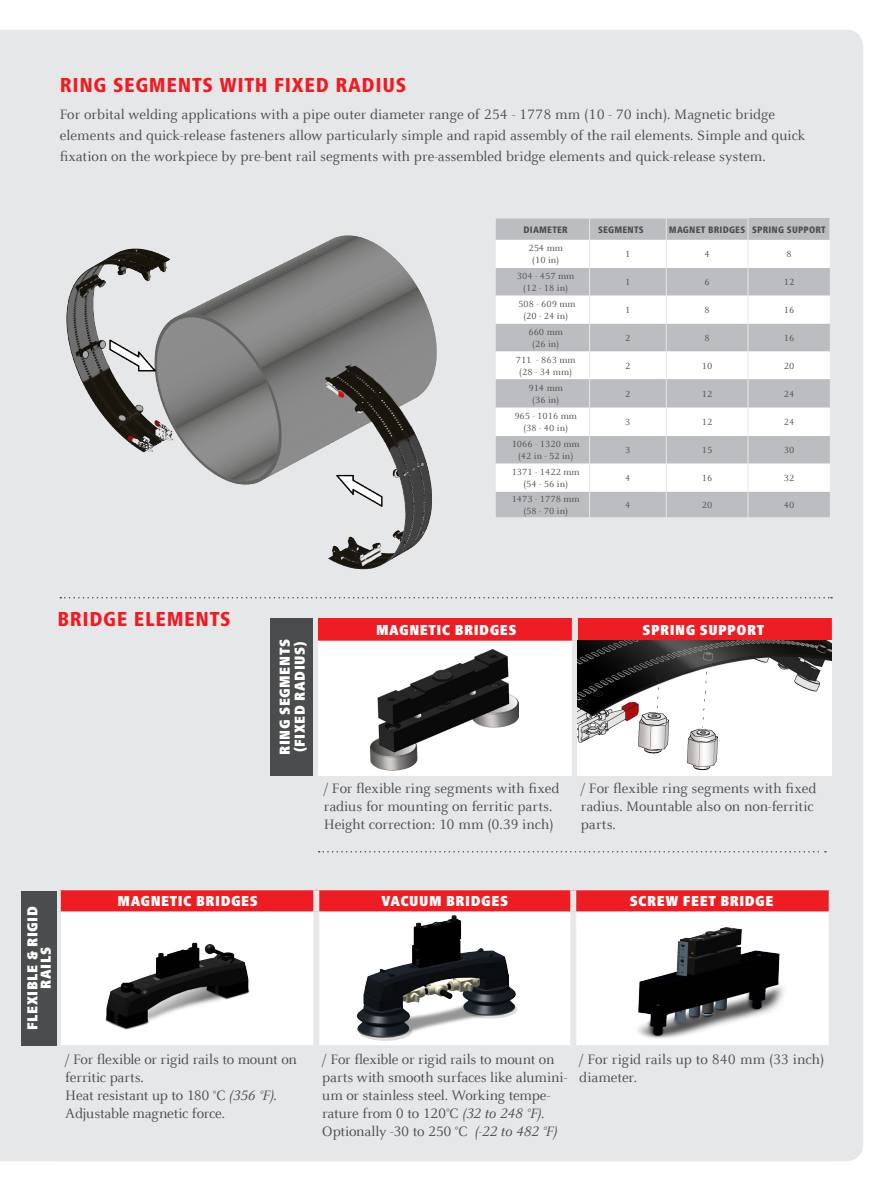
<style>
.page{position:relative;width:893px;height:1191px;background:#fff}
.page>*{position:absolute;margin:0;border:0;box-sizing:border-box;transform-origin:0 0}
.t1{font:800 condensed 21px "Frutiger Next LTW1 G";letter-spacing:.03em;color:#ee1d23}
.t2{font:15px/18px "Celeste Offc Pro";color:#4b4c4d}
.t3{font:900 condensed 15px/15px "Frutiger Next LTW1 G";letter-spacing:.035em;color:#fff}
.t4{font:15px/18px "Celeste Offc Pro";letter-spacing:-.02em;color:#4b4c4d}
.t5{font:9.75px/12px "Celeste Offc Pro";color:#4b4c4d;text-align:center}
.t6{font:800 condensed 9.75px "Frutiger Next LTW1 G";letter-spacing:.02em;color:#4b4c4d}
.s1{font-style:italic}
</style>
<div class="page">
<div style="left:0;top:30px;width:863px;height:1131px;background:#e6e7e9"></div>
<svg style="left:60px;top:597px;width:772px;height:1px"></svg>
<div style="left:61px;top:890px;width:768px;height:21px;background:#ee1d23"></div>
<svg style="left:61px;top:911px;width:768px;height:134px"></svg>
<hr style="left:58px;top:887px;width:258px;height:3px;background:#e6e7e9">
<hr style="left:58px;top:890px;width:3px;height:21px;background:#e6e7e9">
<hr style="left:316px;top:887px;width:257px;height:3px;background:#e6e7e9">
<hr style="left:573px;top:887px;width:259px;height:3px;background:#e6e7e9">
<hr style="left:829px;top:890px;width:3px;height:21px;background:#e6e7e9">
<hr style="left:58px;top:911px;width:3px;height:134px;background:#e6e7e9">
<hr style="left:829px;top:911px;width:3px;height:134px;background:#e6e7e9">
<hr style="left:58px;top:1045px;width:255px;height:3px;background:#e6e7e9">
<hr style="left:58px;top:1048px;width:3px;height:110px;background:#e6e7e9">
<hr style="left:319px;top:1045px;width:251px;height:3px;background:#e6e7e9">
<hr style="left:576px;top:1045px;width:256px;height:3px;background:#e6e7e9">
<hr style="left:829px;top:1048px;width:3px;height:110px;background:#e6e7e9">
<hr style="left:58px;top:1158px;width:258px;height:3px;background:#e6e7e9">
<hr style="left:316px;top:1158px;width:257px;height:3px;background:#e6e7e9">
<hr style="left:573px;top:1158px;width:259px;height:3px;background:#e6e7e9">
<div style="left:313px;top:890px;width:6px;height:21px;background:#e6e7e9"></div>
<div style="left:570px;top:890px;width:6px;height:21px;background:#e6e7e9"></div>
<div style="left:313px;top:911px;width:6px;height:135px;background:#e6e7e9"></div>
<div style="left:570px;top:911px;width:6px;height:135px;background:#e6e7e9"></div>
<div style="left:313px;top:1046px;width:6px;height:112px;background:#e6e7e9"></div>
<div style="left:570px;top:1046px;width:6px;height:112px;background:#e6e7e9"></div>
<img style="left:103px;top:940px;width:149px;height:97px">
<img style="left:631px;top:920px;width:156px;height:121px">
<img style="left:338px;top:915px;width:190px;height:128px">
<div style="left:318px;top:618px;width:514px;height:23px;background:#ee1d23"></div>
<svg style="left:318px;top:641px;width:254px;height:135px"></svg>
<div style="left:572px;top:618px;width:6px;height:23px;background:#e6e7e9"></div>
<div style="left:572px;top:641px;width:6px;height:135px;background:#e6e7e9"></div>
<div style="left:572px;top:776px;width:6px;height:73px;background:#e6e7e9"></div>
<img style="left:371px;top:649px;width:148px;height:124px">
<img style="left:63px;top:219px;width:385px;height:350px">
<img style="left:578px;top:640px;width:254px;height:136px">
<div style="left:271px;top:618px;width:42px;height:158px;background:#4b4c4d"></div>
<div style="left:21px;top:890px;width:35px;height:155px;background:#4b4c4d"></div>
<svg style="left:319px;top:851px;width:507px;height:1px"></svg>
<div style="left:496px;top:219px;width:334px;height:298px;background:#bcbdc0"></div>
<div style="left:748px;top:219px;width:82px;height:21px;background:#bcbdc0"></div>
<svg style="left:496px;top:240px;width:334px;height:252px"></svg>
<svg style="left:666px;top:219px;width:1px;height:298px"></svg>
<svg style="left:748px;top:219px;width:1px;height:298px"></svg>
<svg style="left:829px;top:219px;width:1px;height:21px"></svg>
<svg style="left:589px;top:219px;width:1px;height:298px"></svg>
<h1 class="t1" style="left:60px;top:73px;width:246px">RING SEGMENTS WITH FIXED</h1>
<h1 class="t1" style="left:335px;top:73px;width:72px">RADIUS</h1>
<p class="t2" style="left:60px;top:104px;width:747px;line-height:21px">For orbital welding applications with a pipe outer diameter range of 254 - 1778 mm (10 - 70 inch). Magnetic bridge elements and quick-release fasteners allow particularly simple and rapid assembly of the rail elements. Simple and quick fixation on the workpiece by pre-bent rail segments with pre-assembled bridge elements and quick-release system.</p>
<h1 class="t1" style="left:57px;top:607px;width:175px">BRIDGE ELEMENTS</h1>
<p class="t6" style="left:523px;top:224px;width:30px">DIAMETER</p>
<p class="t6" style="left:598px;top:224px;width:47px">SEGMENTS</p>
<p class="t6" style="left:669px;top:224px;width:147px">MAGNET BRIDGES SPRING SUPPORT</p>
<p class="t5" style="left:528px;top:242px;width:36px">254 mm (10 in)</p>
<p class="t5" style="left:625px;top:248px;width:7px">1</p>
<p class="t5" style="left:704px;top:248px;width:7px">4</p>
<p class="t5" style="left:786px;top:248px;width:7px">8</p>
<p class="t5" style="left:517px;top:270px;width:59px">304 - 457 mm (12 - 18 in)</p>
<p class="t5" style="left:625px;top:276px;width:7px">1</p>
<p class="t5" style="left:704px;top:276px;width:7px">6</p>
<p class="t5" style="left:784px;top:276px;width:12px">12</p>
<p class="t5" style="left:518px;top:298px;width:59px">508 - 609 mm (20 - 24 in)</p>
<p class="t5" style="left:625px;top:304px;width:7px">1</p>
<p class="t5" style="left:704px;top:304px;width:7px">8</p>
<p class="t5" style="left:784px;top:304px;width:12px">16</p>
<p class="t5" style="left:528px;top:326px;width:36px">660 mm (26 in)</p>
<p class="t5" style="left:625px;top:332px;width:7px">2</p>
<p class="t5" style="left:704px;top:332px;width:7px">8</p>
<p class="t5" style="left:784px;top:332px;width:12px">16</p>
<p class="t5" style="left:516px;top:354px;width:61px">711 - 863 mm (28 - 34 mm)</p>
<p class="t5" style="left:625px;top:360px;width:7px">2</p>
<p class="t5" style="left:702px;top:360px;width:12px">10</p>
<p class="t5" style="left:784px;top:360px;width:12px">20</p>
<p class="t5" style="left:528px;top:382px;width:36px">914 mm (36 in)</p>
<p class="t5" style="left:625px;top:388px;width:7px">2</p>
<p class="t5" style="left:702px;top:388px;width:12px">12</p>
<p class="t5" style="left:784px;top:388px;width:12px">24</p>
<p class="t5" style="left:514px;top:410px;width:64px">965 - 1016 mm (38 - 40 in)</p>
<p class="t5" style="left:625px;top:416px;width:7px">3</p>
<p class="t5" style="left:702px;top:416px;width:12px">12</p>
<p class="t5" style="left:784px;top:416px;width:12px">24</p>
<p class="t5" style="left:512px;top:438px;width:69px">1066 - 1320 mm (42 in - 52 in)</p>
<p class="t5" style="left:625px;top:444px;width:7px">3</p>
<p class="t5" style="left:702px;top:444px;width:12px">15</p>
<p class="t5" style="left:784px;top:444px;width:12px">30</p>
<p class="t5" style="left:512px;top:466px;width:69px">1371 - 1422 mm (54 - 56 in)</p>
<p class="t5" style="left:625px;top:472px;width:7px">4</p>
<p class="t5" style="left:702px;top:472px;width:12px">16</p>
<p class="t5" style="left:784px;top:472px;width:12px">32</p>
<p class="t5" style="left:512px;top:493px;width:69px">1473 - 1778 mm (58 - 70 in)</p>
<p class="t5" style="left:625px;top:499px;width:7px">4</p>
<p class="t5" style="left:702px;top:499px;width:12px">20</p>
<p class="t5" style="left:784px;top:499px;width:12px">40</p>
<p class="t3" style="left:277px;top:754px;width:116px;rotate:-90deg">RING SEGMENTS (FIXED RADIUS)</p>
<p class="t3" style="left:376px;top:622px;width:141px">MAGNETIC BRIDGES</p>
<p class="t3" style="left:642px;top:622px;width:123px">SPRING SUPPORT</p>
<p class="t2" style="left:324px;top:779px;width:237px">/ For flexible ring segments with fixed radius for mounting on ferritic parts.<br>Height correction: 10 mm (0.39 inch)</p>
<p class="t2" style="left:581px;top:779px;width:237px">/ For flexible ring segments with fixed radius. Mountable also on non-ferritic parts.</p>
<p class="t3" style="left:26px;top:1029px;width:125px;line-height:13.5px;text-align:center;rotate:-90deg">FLEXIBLE &amp; RIGID<br>RAILS</p>
<p class="t3" style="left:118px;top:893px;width:141px">MAGNETIC BRIDGES</p>
<p class="t3" style="left:381px;top:893px;width:127px">VACUUM BRIDGES</p>
<p class="t3" style="left:630px;top:893px;width:145px">SCREW FEET BRIDGE</p>
<p class="t4" style="left:65px;top:1049px;width:233px">/ For flexible or rigid rails to mount on ferritic parts.<br>Heat resistant up to 180 °C <span class="s1">(356 °F)</span>.<br>Adjustable magnetic force.</p>
<p class="t2" style="left:322px;top:1049px;width:246px">/ For flexible or rigid rails to mount on parts with smooth surfaces like alumini&shy;um or stainless steel. Working tempe&shy;rature from 0 to 120°C <span class="s1">(32 to 248 °F).<br></span>Optionally -30 to 250 °C <span class="s1">(-22 to 482 °F)</span></p>
<p class="t2" style="left:579px;top:1049px;width:246px">/ For rigid rails up to 840 mm (33 inch) diameter.</p>
</div>
